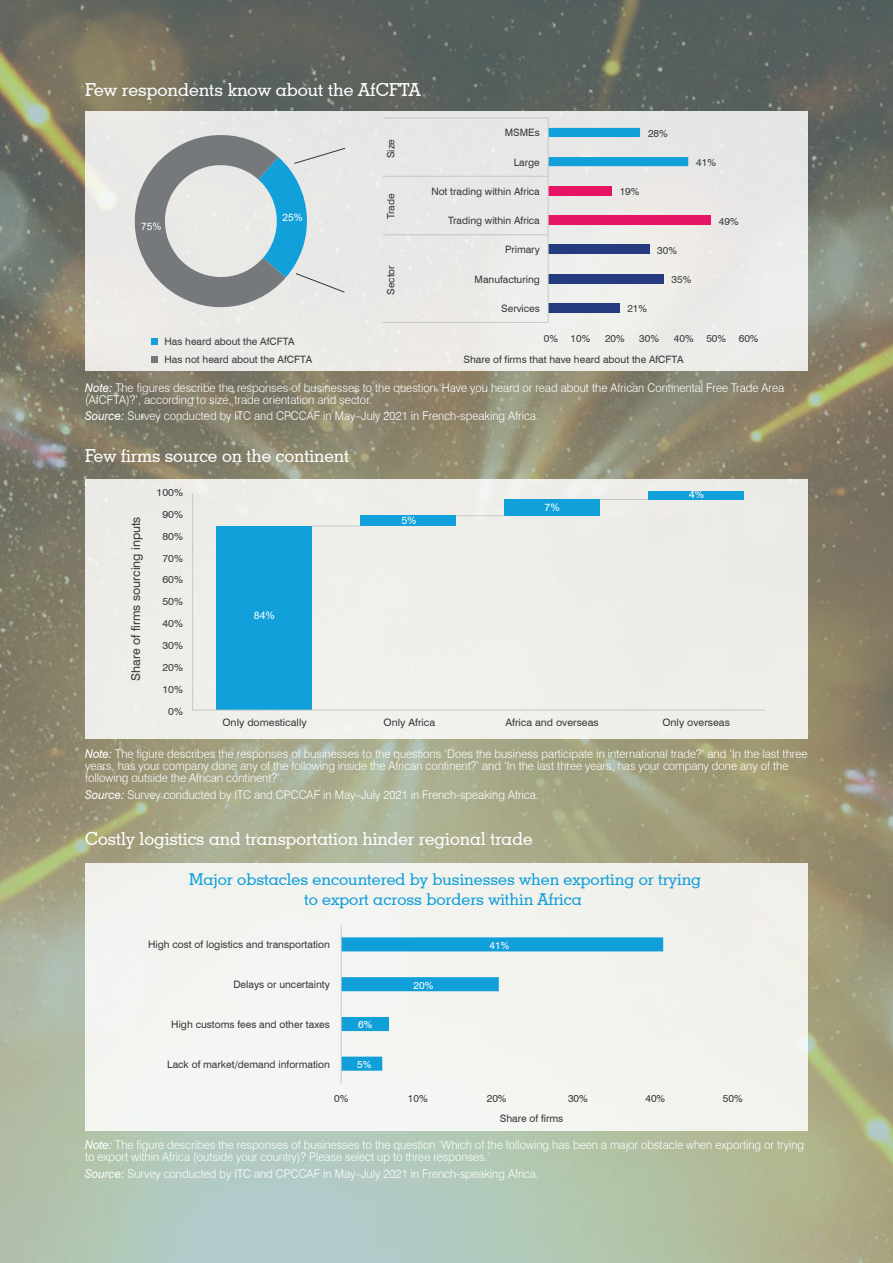
<style>
.page{position:relative;width:893px;height:1263px;background:#fff}
.page>*{position:absolute;margin:0;border:0;box-sizing:border-box;transform-origin:0 0}
.Figure_title_white{font:500 18px "Geometric Slab 703 BT";color:#fff}
.t1{font:500 16.35px/19.6px "Geometric Slab 703 BT";color:#119fda;text-align:center}
.t2{font:12.3px "Swiss 721 BT";color:#383b3c}
.Notes_Sources_Grey{font:300 12px/12px "Swiss 721 BT";color:#fff;scale:.95 1}
.t3{font:10.2px/18.3px "Swiss 721 BT";color:#383b3c}
.t4{font:10.2px "Swiss 721 BT";color:#37393a}
.t5{font:10.2px "Swiss 721 BT";color:#383b3c;scale:1.04 1}
.t6{font:10.2px "Swiss 721 BT";color:#fff}
.t7{font:10.2px "Arial";color:#fff;scale:1.04 1}
.t8{font:10.2px "Arial";color:#fff}
.s1{font-weight:400;font-style:italic}
</style>
<div class="page">
<img style="left:0;top:0;width:893px;height:1263px">
<div style="left:85px;top:112px;width:723px;height:259px;background:#eae9e6"></div>
<div style="left:85px;top:862px;width:723px;height:268px;background:#f3f4f0"></div>
<svg style="left:342px;top:937px;width:321px;height:134px"></svg>
<hr style="left:341px;top:924px;width:1px;height:160px;background:#c7c8ca">
<div style="left:152px;top:338px;width:6px;height:7px;background:#12a0db"></div>
<svg style="left:152px;top:357px;width:6px;height:6px"></svg>
<svg style="left:134px;top:135px;width:212px;height:174px"></svg>
<div style="left:548px;top:303px;width:71px;height:9px;background:#243c7f"></div>
<div style="left:548px;top:274px;width:116px;height:9px;background:#243c7f"></div>
<div style="left:548px;top:245px;width:101px;height:9px;background:#243c7f"></div>
<div style="left:548px;top:216px;width:163px;height:9px;background:#e51464"></div>
<div style="left:548px;top:186px;width:64px;height:9px;background:#e51464"></div>
<svg style="left:549px;top:128px;width:139px;height:38px"></svg>
<hr style="left:548px;top:118px;width:1px;height:204px;background:#c7c8ca">
<hr style="left:408px;top:322px;width:140px;height:1px;background:#c7c8ca">
<hr style="left:408px;top:234px;width:140px;height:1px;background:#c7c8ca">
<hr style="left:408px;top:176px;width:140px;height:1px;background:#c7c8ca">
<hr style="left:408px;top:117px;width:140px;height:1px;background:#c7c8ca">
<svg style="left:382px;top:322px;width:26px;height:1px"></svg>
<svg style="left:382px;top:234px;width:26px;height:1px"></svg>
<svg style="left:382px;top:176px;width:26px;height:1px"></svg>
<svg style="left:382px;top:117px;width:26px;height:1px"></svg>
<div style="left:85px;top:479px;width:723px;height:260px;background:#eeede9"></div>
<svg style="left:192px;top:493px;width:573px;height:218px"></svg>
<hr style="left:312px;top:526px;width:49px;height:1px;background:#c7c8ca">
<hr style="left:456px;top:515px;width:49px;height:1px;background:#c7c8ca">
<div style="left:648px;top:491px;width:96px;height:8px;background:#12a0db"></div>
<hr style="left:600px;top:499px;width:48px;height:1px;background:#c7c8ca">
<p class="Figure_title_white" style="left:85px;top:78px;width:337px">Few respondents know about the AfCFTA</p>
<p class="t3" style="left:505px;top:123px;width:37px">MSMEs</p>
<p class="t3" style="left:648px;top:124px;width:21px">28%</p>
<p class="t3" style="left:381px;top:158px;width:21px;rotate:-90deg">Size</p>
<p class="t3" style="left:514px;top:153px;width:27px">Large</p>
<p class="t3" style="left:696px;top:153px;width:21px">41%</p>
<p class="t8" style="left:141px;top:219px;width:22px">75%</p>
<p class="t8" style="left:282px;top:210px;width:22px">25%</p>
<p class="t3" style="left:381px;top:219px;width:27px;rotate:-90deg">Trade</p>
<p class="t3" style="left:431px;top:182px;width:110px">Not trading within Africa</p>
<p class="t3" style="left:448px;top:211px;width:93px">Trading within Africa</p>
<p class="t3" style="left:620px;top:182px;width:21px">19%</p>
<p class="t3" style="left:719px;top:212px;width:21px">49%</p>
<p class="t3" style="left:505px;top:240px;width:36px">Primary</p>
<p class="t3" style="left:657px;top:241px;width:21px">30%</p>
<p class="t3" style="left:381px;top:295px;width:31px;rotate:-90deg">Sector</p>
<p class="t3" style="left:475px;top:270px;width:67px">Manufacturing</p>
<p class="t3" style="left:671px;top:270px;width:21px">35%</p>
<p class="t3" style="left:501px;top:299px;width:40px">Services</p>
<p class="t3" style="left:627px;top:299px;width:21px">21%</p>
<p class="t3" style="left:164px;top:332px;width:149px">Has heard about the AfCFTA<br>Has not heard about the AfCFTA</p>
<p class="t3" style="left:544px;top:329px;width:48px">0% 10%</p>
<p class="t3" style="left:605px;top:329px;width:21px">20%</p>
<p class="t3" style="left:639px;top:329px;width:21px">30%</p>
<p class="t3" style="left:674px;top:329px;width:86px">40% 50% 60%</p>
<p class="t3" style="left:464px;top:350px;width:221px">Share of firms that have heard about the AfCFTA</p>
<p class="Notes_Sources_Grey" style="left:85px;top:381px;width:737px"><span class="s1">Note:</span> The figures describe the responses of businesses to the question ‘Have you heard or read about the African Continental Free Trade Area (AfCFTA)?’, according to size, trade orientation and sector.</p>
<p class="Notes_Sources_Grey" style="left:85px;top:410px;width:479px"><span class="s1">Source:</span> Survey conducted by ITC and CPCCAF in May–July 2021 in French-speaking Africa.</p>
<p class="Figure_title_white" style="left:85px;top:445px;width:266px">Few firms source on the continent</p>
<p class="t2" style="left:128px;top:681px;width:166px;rotate:-90deg">Share of firms sourcing inputs</p>
<p class="t5" style="left:157px;top:487px;width:27px">100%</p>
<p class="t5" style="left:162px;top:508px;width:21px">90%</p>
<p class="t5" style="left:162px;top:530px;width:21px">80%</p>
<p class="t5" style="left:162px;top:552px;width:21px">70%</p>
<p class="t5" style="left:162px;top:573px;width:21px">60%</p>
<p class="t5" style="left:162px;top:595px;width:21px">50%</p>
<p class="t5" style="left:162px;top:617px;width:21px">40%</p>
<p class="t5" style="left:162px;top:639px;width:21px">30%</p>
<p class="t5" style="left:162px;top:661px;width:21px">20%</p>
<p class="t5" style="left:162px;top:683px;width:21px">10%</p>
<p class="t5" style="left:168px;top:705px;width:16px">0%</p>
<p class="t7" style="left:254px;top:609px;width:22px">84%</p>
<p class="t7" style="left:401px;top:513px;width:16px">5%</p>
<p class="t7" style="left:544px;top:500px;width:16px">7%</p>
<p class="t7" style="left:689px;top:488px;width:16px">4%</p>
<p class="t5" style="left:222px;top:716px;width:83px">Only domestically</p>
<p class="t5" style="left:384px;top:716px;width:51px">Only Africa</p>
<p class="t5" style="left:505px;top:716px;width:91px">Africa and overseas</p>
<p class="t5" style="left:662px;top:716px;width:66px">Only overseas</p>
<p class="Notes_Sources_Grey" style="left:85px;top:748px;width:762px"><span class="s1">Note:</span> The figure describes the responses of businesses to the questions ‘Does the business participate in international trade?’ and ‘In the last three years, has your company done any of the following inside the African continent?’ and ‘In the last three years, has your company done any of the following outside the African continent?’</p>
<p class="Notes_Sources_Grey" style="left:85px;top:788px;width:479px"><span class="s1">Source:</span> Survey conducted by ITC and CPCCAF in May–July 2021 in French-speaking Africa.</p>
<p class="Figure_title_white" style="left:85px;top:828px;width:449px">Costly logistics and transportation hinder regional trade</p>
<p class="t1" style="left:189px;top:869px;width:513px">Major obstacles encountered by businesses when exporting or trying to export across borders within Africa</p>
<p class="t4" style="left:148px;top:938px;width:183px">High cost of logistics and transportation</p>
<p class="t6" style="left:490px;top:939px;width:21px">41%</p>
<p class="t4" style="left:233px;top:978px;width:98px">Delays or uncertainty</p>
<p class="t6" style="left:413px;top:979px;width:21px">20%</p>
<p class="t4" style="left:171px;top:1018px;width:160px">High customs fees and other taxes</p>
<p class="t6" style="left:358px;top:1018px;width:16px">6%</p>
<p class="t4" style="left:167px;top:1058px;width:164px">Lack of market/demand information</p>
<p class="t6" style="left:357px;top:1058px;width:16px">5%</p>
<p class="t4" style="left:334px;top:1092px;width:16px">0%</p>
<p class="t4" style="left:408px;top:1092px;width:21px">10%</p>
<p class="t4" style="left:487px;top:1092px;width:21px">20%</p>
<p class="t4" style="left:568px;top:1092px;width:21px">30%</p>
<p class="t4" style="left:645px;top:1092px;width:21px">40%</p>
<p class="t4" style="left:723px;top:1092px;width:21px">50%</p>
<p class="t4" style="left:500px;top:1112px;width:65px">Share of firms</p>
<p class="Notes_Sources_Grey" style="left:85px;top:1139px;width:758px"><span class="s1">Note:</span> The figure describes the responses of businesses to the question ‘Which of the following has been a major obstacle when exporting or trying to export within Africa (outside your country)? Please select up to three responses.’</p>
<p class="Notes_Sources_Grey" style="left:85px;top:1167px;width:479px"><span class="s1">Source:</span> Survey conducted by ITC and CPCCAF in May–July 2021 in French-speaking Africa.</p>
</div>
